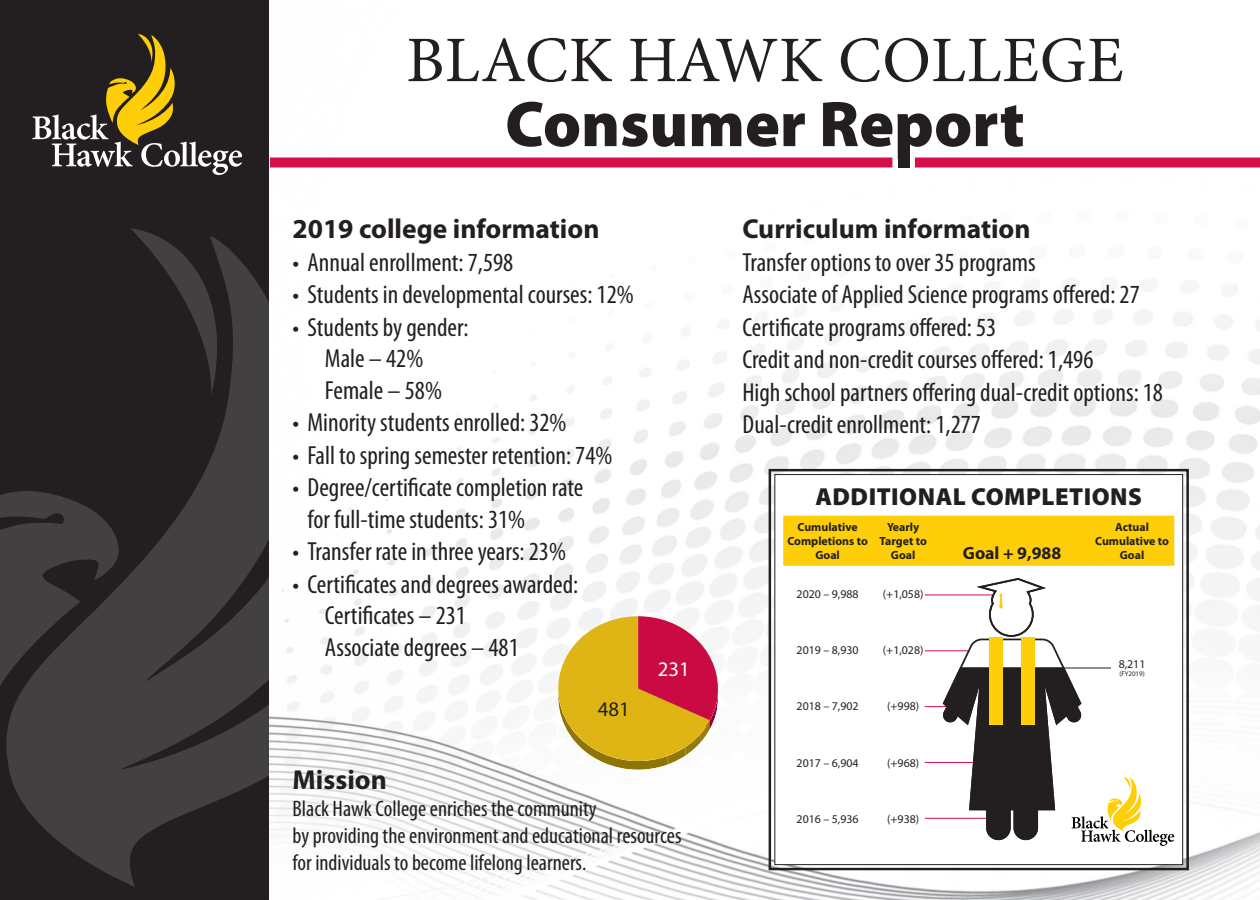
<style>
.page{position:relative;width:1260px;height:900px;background:#fff}
.page>*{position:absolute;margin:0;border:0;box-sizing:border-box;transform-origin:0 0}
.t1{font:65px "Minion Pro";letter-spacing:.01em;color:#231f20}
.t2{font:900 65px "Myriad Pro";color:#231f20}
.t3{font:700 27.5px "Myriad Pro";color:#231f20}
.t4{font:condensed 26.25px/31.5px "Myriad Pro";color:#231f20}
.t5{font:900 24.75px "Myriad Pro";letter-spacing:.02em;color:#231f20}
.t6{font:condensed 22.5px/27px "Myriad Pro";color:#231f20}
.t7{font:20.75px "Myriad Pro";color:#231f20}
.t8{font:20.75px "Myriad Pro";color:#fff}
.t9{font:700 17.75px "Myriad Pro";color:#231f20}
.t10{font:11.75px "Myriad Pro";color:#231f20}
.t11{font:700 11.75px/14.2px "Myriad Pro";color:#231f20;text-align:center}
.t12{font:7px "Myriad Pro";color:#231f20}
</style>
<div class="page">
<img style="left:269px;top:157px;width:991px;height:743px">
<div style="left:775px;top:475px;width:408px;height:390px;background:#fff"></div>
<div style="left:783px;top:516px;width:391px;height:50px;background:#fece08"></div>
<svg style="left:925px;top:578px;width:249px;height:268px"></svg>
<svg style="left:1183px;top:865px;width:7px;height:7px"></svg>
<div style="left:769px;top:469px;width:420px;height:401px;border:2px solid #231f20"></div>
<svg style="left:558px;top:616px;width:160px;height:154px"></svg>
<div style="left:915px;top:158px;width:345px;height:10px;background:#d60f48"></div>
<div style="left:270px;top:158px;width:622px;height:10px;background:#d60f48"></div>
<div style="left:0;top:0;width:269px;height:900px;background:#231f20"></div>
<svg style="left:7px;top:231px;width:262px;height:656px"></svg>
<svg style="left:0;top:489px;width:119px;height:268px"></svg>
<svg style="left:32px;top:34px;width:210px;height:141px"></svg>
<div style="left:898px;top:120px;width:12px;height:48px;background:#231f20"></div>
<h1 class="t1" style="left:406px;top:22px;width:719px">BLACK HAWK COLLEGE</h1>
<h1 class="t2" style="left:505px;top:87px;width:521px">Consumer Report</h1>
<p class="t3" style="left:292px;top:214px;width:309px">2019 college information</p>
<p class="t4" style="left:292px;top:247px;width:222px">• Annual enrollment: 7,598</p>
<p class="t4" style="left:292px;top:280px;width:343px">• Students in developmental courses: 12%</p>
<p class="t4" style="left:292px;top:312px;width:178px;text-align:center">• Students by gender:<br>Male – 42%<br>Female – 58%</p>
<p class="t4" style="left:292px;top:408px;width:276px">• Minority students enrolled: 32%</p>
<p class="t4" style="left:292px;top:440px;width:321px">• Fall to spring semester retention: 74%</p>
<p class="t4" style="left:307px;top:473px;width:277px;text-indent:-15px">• Degree/certificate completion rate for full-time students: 31%</p>
<p class="t4" style="left:292px;top:537px;width:275px">• Transfer rate in three years: 23%</p>
<p class="t4" style="left:325px;top:569px;width:255px;text-indent:-32px">• Certificates and degrees awarded:<br>Certificates – 231<br>Associate degrees – 481</p>
<p class="t7" style="left:598px;top:698px;width:33px">481</p>
<p class="t8" style="left:658px;top:658px;width:33px">231</p>
<p class="t3" style="left:292px;top:765px;width:96px">Mission</p>
<p class="t6" style="left:292px;top:796px;width:391px">Black Hawk College enriches the community<br>by providing the environment and educational resources for individuals to become lifelong learners.</p>
<p class="t3" style="left:742px;top:214px;width:290px">Curriculum information</p>
<p class="t4" style="left:742px;top:247px;width:422px;line-height:32.5px">Transfer options to over 35 programs<br>Associate of Applied Science programs offered: 27<br>Certificate programs offered: 53<br>Credit and non-credit courses offered: 1,496<br>High school partners offering dual-credit options: 18<br>Dual-credit enrollment: 1,277</p>
<p class="t5" style="left:815px;top:483px;width:328px">ADDITIONAL COMPLETIONS</p>
<p class="t11" style="left:787px;top:520px;width:82px">Cumulative<br>Completions to<br>Goal</p>
<p class="t11" style="left:879px;top:520px;width:49px">Yearly<br>Target to<br>Goal</p>
<p class="t11" style="left:1095px;top:520px;width:75px">Actual<br>Cumulative to<br>Goal</p>
<p class="t9" style="left:963px;top:543px;width:100px">Goal + 9,988</p>
<p class="t10" style="left:797px;top:588px;width:64px">2020 – 9,988</p>
<p class="t10" style="left:883px;top:588px;width:42px">(+1,058)</p>
<p class="t10" style="left:797px;top:644px;width:64px">2019 – 8,930</p>
<p class="t10" style="left:883px;top:644px;width:42px">(+1,028)</p>
<p class="t10" style="left:797px;top:700px;width:64px">2018 – 7,902</p>
<p class="t10" style="left:887px;top:700px;width:34px">(+998)</p>
<p class="t10" style="left:797px;top:756px;width:64px">2017 – 6,904</p>
<p class="t10" style="left:887px;top:756px;width:34px">(+968)</p>
<p class="t10" style="left:797px;top:813px;width:64px">2016 – 5,936</p>
<p class="t10" style="left:887px;top:813px;width:34px">(+938)</p>
<p class="t10" style="left:1119px;top:658px;width:28px">8,211</p>
<p class="t12" style="left:1119px;top:670px;width:27px">(FY2019)</p>
</div>
